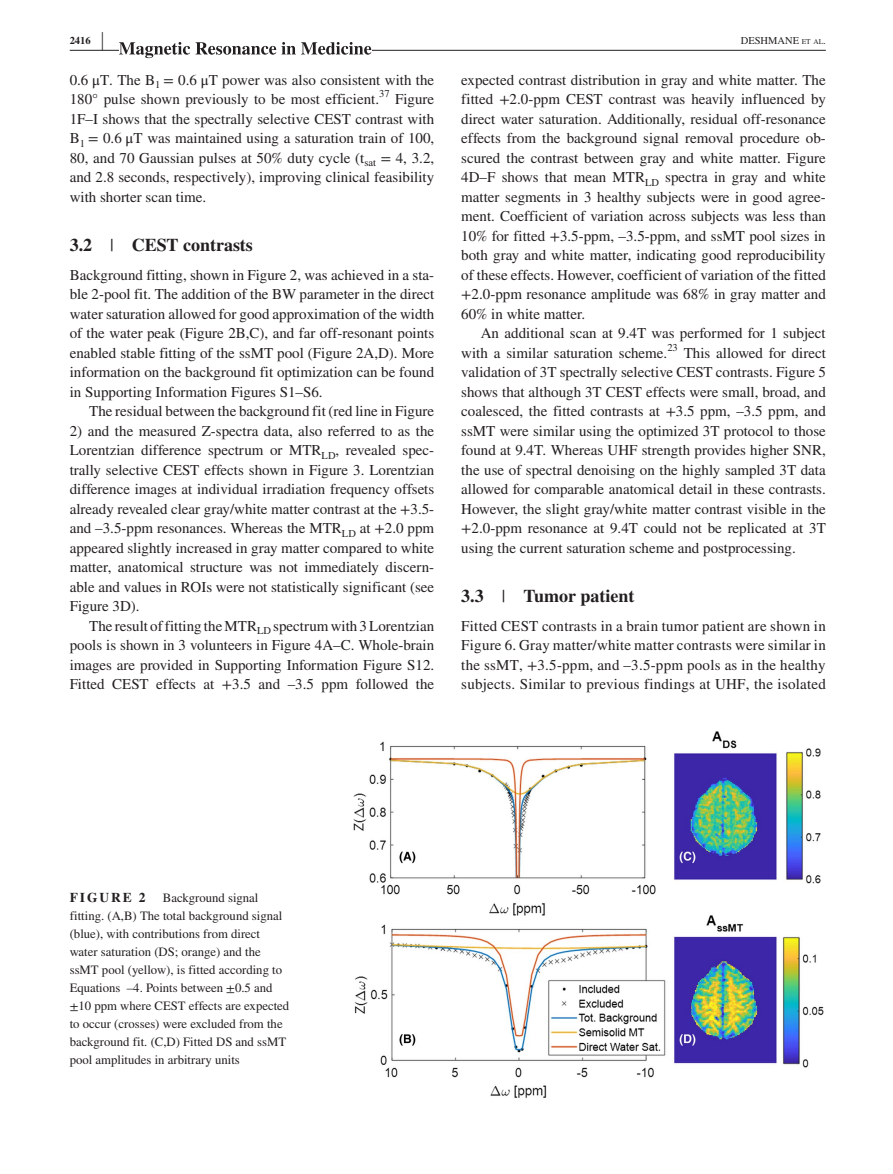
<style>
.page{position:relative;width:893px;height:1174px;background:#fff}
.page>*{position:absolute;margin:0;border:0;box-sizing:border-box;transform-origin:0 0}
.t1{font:700 25.95px "STIX";color:#231f20;scale:.36 1}
.t2{font:700 18px "STIX";color:#231f20}
.t3{font:15px/19.5px "STIX";color:#231f20;text-align:justify}
.t4{font:700 13.5px "STIX";letter-spacing:.14em;color:#231f20}
.t5{font:12.75px/18px "STIX";color:#231f20}
.t6{font:10.5px "STIX";color:#231f20}
.t7{font:700 10.5px "STIX";color:#231f20}
.s1{font-size:7.35px}
.s2{font-style:inherit}
.s3{font-weight:400}
.s4{color:#fff}
</style>
<div class="page">
<hr style="left:70px;top:50px;width:756px;height:1px;background:#231f20">
<svg style="left:119px;top:42px;width:252px;height:16px"></svg>
<img style="left:353px;top:731px;width:471px;height:367px">
<p class="t7" style="left:70px;top:34px;width:22px">2416</p>
<h1 class="t1" style="left:102px;top:26px;width:7px">|</h1>
<p class="t6" style="left:741px;top:33px;width:86px">DESHMANE <span class="s1">et al</span><span class="s2">.</span></p>
<p class="t3" style="left:70px;top:71px;width:366px">0.6 μT. The B<sub>1</sub> = 0.6 μT power was also consistent with the<br>180° pulse shown previously to be most efficient.</p>
<p class="t3" style="left:461px;top:71px;width:366px">expected contrast distribution in gray and white matter. The fitted +2.0‐ppm CEST contrast was heavily influenced by direct water saturation. Additionally, residual off‐resonance effects from the background signal removal procedure ob&shy;scured the contrast between gray and white matter. Figure 4D–F shows that mean MTR<sub>LD</sub> spectra in gray and white matter segments in 3 healthy subjects were in good agree&shy;ment. Coefficient of variation across subjects was less than 10% for fitted +3.5‐ppm, –3.5‐ppm, and ssMT pool sizes in both gray and white matter, indicating good reproducibility of these effects. However, coefficient of variation of the fitted +2.0‐ppm resonance amplitude was 68% in gray matter and 60% in white matter.</p>
<p class="t3" style="left:461px;top:324px;width:366px;text-indent:20px">An additional scan at 9.4T was performed for 1 subject with a similar saturation scheme.</p>
<p class="t6" style="left:379px;top:87px;width:12px">37</p>
<p class="t3" style="left:70px;top:90px;width:366px;text-indent:325px">Figure 1F–I shows that the spectrally selective CEST contrast with B<sub>1</sub> = 0.6 μT was maintained using a saturation train of 100, 80, and 70 Gaussian pulses at 50% duty cycle (t<sub>sat</sub> = 4, 3.2, and 2.8 seconds, respectively), improving clinical feasibility with shorter scan time.</p>
<p class="t2" style="left:70px;top:234px;width:185px">3.2 <span class="s3">|</span> CEST contrasts</p>
<p class="t3" style="left:70px;top:266px;width:366px">Background fitting, shown in Figure 2, was achieved in a sta&shy;ble 2‐pool fit. The addition of the BW parameter in the direct water saturation allowed for good approximation of the width of the water peak (Figure 2B,C), and far off‐resonant points enabled stable fitting of the ssMT pool (Figure 2A,D). More information on the background fit optimization can be found in Supporting Information Figures S1–S6.</p>
<p class="t3" style="left:89px;top:402px;width:346px">The residual between the background fit (red line in Figure</p>
<p class="t3" style="left:70px;top:422px;width:366px">2) and the measured Z‐spectra data, also referred to as the Lorentzian difference spectrum or MTR<sub>LD</sub>, revealed spec&shy;trally selective CEST effects shown in Figure 3. Lorentzian difference images at individual irradiation frequency offsets already revealed clear gray/white matter contrast at the +3.5‐ and –3.5‐ppm resonances. Whereas the MTR<sub>LD</sub> at +2.0 ppm appeared slightly increased in gray matter compared to white matter, anatomical structure was not immediately discern&shy;able and values in ROIs were not statistically significant (see Figure 3D).</p>
<p class="t3" style="left:70px;top:617px;width:366px;text-indent:20px">The result of fitting the MTR<sub>LD</sub> spectrum with 3 Lorentzian pools is shown in 3 volunteers in Figure 4A–C. Whole‐brain images are provided in Supporting Information Figure S12.<br>Fitted CEST effects at +3.5 and –3.5 ppm followed the</p>
<p class="t6" style="left:667px;top:340px;width:12px">23</p>
<p class="t3" style="left:461px;top:344px;width:366px;text-indent:222px">This allowed for direct validation of 3T spectrally selective CEST contrasts. Figure 5 shows that although 3T CEST effects were small, broad, and coalesced, the fitted contrasts at +3.5 ppm, –3.5 ppm, and ssMT were similar using the optimized 3T protocol to those found at 9.4T. Whereas UHF strength provides higher SNR, the use of spectral denoising on the highly sampled 3T data allowed for comparable anatomical detail in these contrasts.<br>However, the slight gray/white matter contrast visible in the +2.0‐ppm resonance at 9.4T could not be replicated at 3T using the current saturation scheme and postprocessing.</p>
<p class="t2" style="left:461px;top:585px;width:175px">3.3 <span class="s3">|</span> Tumor patient</p>
<p class="t3" style="left:461px;top:617px;width:366px">Fitted CEST contrasts in a brain tumor patient are shown in Figure 6. Gray matter/white matter contrasts were similar in the ssMT, +3.5‐ppm, and –3.5‐ppm pools as in the healthy subjects. Similar to previous findings at UHF, the isolated</p>
<p class="t4" style="left:70px;top:889px;width:77px">FIGURE 2</p>
<p class="t5" style="left:70px;top:889px;width:221px;text-indent:93px">Background signal fitting. (A,B) The total background signal (blue), with contributions from direct water saturation (DS; orange) and the ssMT pool (yellow), is fitted according to Equations –4. Points between ±0.5 and ±10 ppm where CEST effects are expected to occur (crosses) were excluded from the background fit. (C,D) Fitted DS and ssMT pool amplitudes in arbitrary units <span class="s4">[Colour</span></p>
</div>
